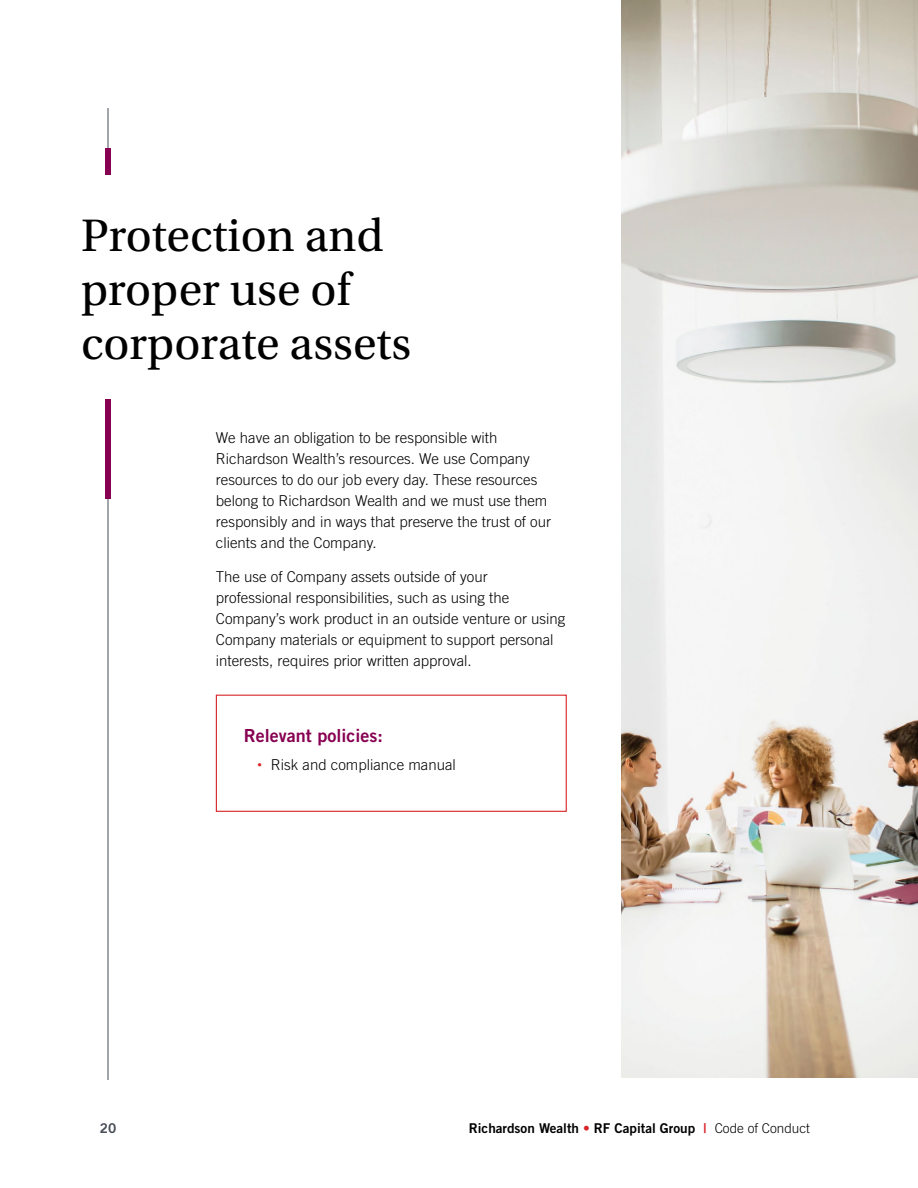
<style>
.page{position:relative;width:918px;height:1188px;background:#fff}
.page>*{position:absolute;margin:0;border:0;box-sizing:border-box;transform-origin:0 0}
.t1{font:48px/54px "Utopia Std";color:#000}
.t2{font:18px "Trade Gothic LT Std Bd 2";color:#870051}
.t3{font:300 15px/21px "Trade Gothic LT Std";color:#000}
.t4{font:13.5px "Trade Gothic LT Std Bd 2";color:#000}
.t5{font:13.5px "Trade Gothic LT Std Bd 2";color:#474c55}
.s1{font-size:9px;color:#d92427}
.s2{color:#d92427}
.s3{font-family:"Trade Gothic LT Std";font-weight:300}
</style>
<div class="page">
<hr style="left:108px;top:108px;width:1px;height:972px;background:#474c55">
<div style="left:105px;top:148px;width:6px;height:352px;background:#870051"></div>
<img style="left:621px;top:0;width:297px;height:1078px">
<div style="left:81px;top:176px;width:365px;height:223px;background:#fff"></div>
<div style="left:216px;top:695px;width:351px;height:117px;border:1px solid #d92427"></div>
<h1 class="t1" style="left:81px;top:209px;width:332px">Protection and proper use of corporate assets</h1>
<p class="t3" style="left:216px;top:427px;width:337px">We have an obligation to be responsible with Richardson Wealth’s resources. We use Company resources to do our job every day. These resources belong to Richardson Wealth and we must use them responsibly and in ways that preserve the trust of our clients and the Company.</p>
<p class="t3" style="left:216px;top:566px;width:351px">The use of Company assets outside of your professional responsibilities, such as using the Company’s work product in an outside venture or using Company materials or equipment to support personal interests, requires prior written approval.</p>
<p class="t2" style="left:244px;top:725px;width:140px">Relevant policies:</p>
<p class="t3" style="left:257px;top:754px;width:200px"><span class="s1">•</span> Risk and compliance manual</p>
<p class="t5" style="left:100px;top:1120px;width:18px">20</p>
<p class="t4" style="left:469px;top:1120px;width:343px">Richardson Wealth <span class="s2">•</span> RF Capital Group <span class="s2">|</span> <span class="s3">Code of Conduct</span></p>
</div>
